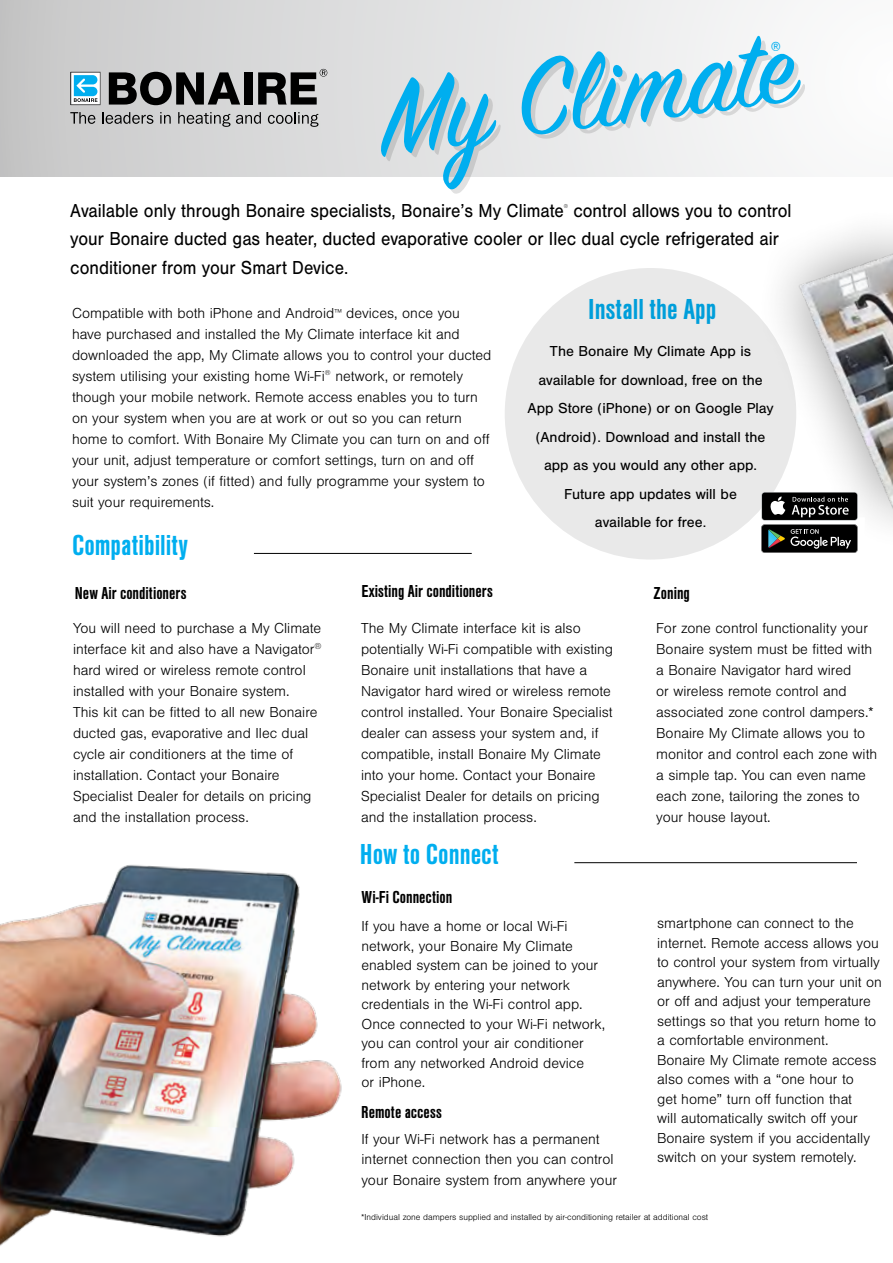
<style>
.page{position:relative;width:893px;height:1263px;background:#fff}
.page>*{position:absolute;margin:0;border:0;box-sizing:border-box;transform-origin:0 0}
.t1{font:700 30px "Nimbus San Con";color:#00aeef}
.t2{font:19.5px/28.5px "Nimbus San";color:#000;scale:.91 1}
.t3{font:700 18px "Nimbus San Con";color:#000}
.t4{font:300 15px/21px "Nimbus San";color:#000}
.t5{font:15px/28.5px "Nimbus San";color:#000;text-align:center}
.t6{font:300 9px "Nimbus San";color:#000}
.t7{font:300 6px "Nimbus San";color:#000;scale:.91 1}
</style>
<div class="page">
<div style="left:0;top:0;width:893px;height:177px;background:linear-gradient(to right,#c7c7c8,#fdfdfe)"></div>
<svg style="left:71px;top:72px;width:29px;height:33px"></svg>
<svg style="left:109px;top:72px;width:131px;height:33px;background:#585858"></svg>
<div style="left:244px;top:72px;width:8px;height:33px;background:#000"></div>
<svg style="left:258px;top:69px;width:69px;height:36px;background:#69696a"></svg>
<svg style="left:70px;top:112px;width:25px;height:12px"></svg>
<svg style="left:102px;top:112px;width:51px;height:12px"></svg>
<svg style="left:160px;top:112px;width:11px;height:12px"></svg>
<svg style="left:178px;top:112px;width:52px;height:15px"></svg>
<svg style="left:236px;top:112px;width:25px;height:12px"></svg>
<svg style="left:268px;top:112px;width:50px;height:15px"></svg>
<img style="left:0;top:864px;width:342px;height:382px">
<svg style="left:722px;top:105px;width:171px;height:419px"></svg>
<img style="left:763px;top:150px;width:130px;height:361px">
<div style="left:505px;top:268px;width:291px;height:292px;background:#e9e9e9;border-radius:50%"></div>
<hr style="left:574px;top:862px;width:283px;height:1px;background:#000">
<hr style="left:254px;top:553px;width:218px;height:1px;background:#000">
<svg style="left:377px;top:71px;width:126px;height:123px;background:#a9d4e5"></svg>
<svg style="left:761px;top:492px;width:97px;height:29px"></svg>
<div style="left:762px;top:493px;width:95px;height:27px;background:#000;border-radius:3px"></div>
<svg style="left:754px;top:496px;width:111px;height:57px"></svg>
<svg style="left:517px;top:35px;width:289px;height:106px"></svg>
<h2 class="t2" style="left:70px;top:196px;width:544px">Available only through Bonaire specialists, Bonaire’s My Climate</h2>
<p class="t7" style="left:564px;top:203px;width:6px">®</p>
<h2 class="t2" style="left:70px;top:196px;width:794px;text-indent:503px">control allows you to control your Bonaire ducted gas heater, ducted evaporative cooler or Ilec dual cycle refrigerated air conditioner from your Smart Device.</h2>
<p class="t4" style="left:72px;top:303px;width:421px">Compatible with both iPhone and Android<sup>™</sup> devices, once you have purchased and installed the My Climate interface kit and downloaded the app, My Climate allows you to control your ducted system utilising your existing home Wi-Fi<sup>®</sup> network, or remotely though your mobile network. Remote access enables you to turn on your system when you are at work or out so you can return home to comfort. With Bonaire My Climate you can turn on and off your unit, adjust temperature or comfort settings, turn on and off your system’s zones (if fitted) and fully programme your system to suit your requirements.</p>
<h1 class="t1" style="left:72px;top:529px;width:118px">Compatibility</h1>
<p class="t3" style="left:75px;top:583px;width:113px">New Air conditioners</p>
<p class="t3" style="left:362px;top:582px;width:133px">Existing Air conditioners</p>
<h1 class="t1" style="left:588px;top:293px;width:130px">Install the App</h1>
<p class="t5" style="left:527px;top:337px;width:248px">The Bonaire My Climate App is available for download, free on the<br>App Store (iPhone) or on Google Play (Android). Download and install the app as you would any other app.<br>Future app updates will be<br>available for free.</p>
<p class="t3" style="left:654px;top:583px;width:38px">Zoning</p>
<p class="t4" style="left:73px;top:618px;width:250px">You will need to purchase a My Climate interface kit and also have a Navigator<sup>® </sup>hard wired or wireless remote control installed with your Bonaire system.<br>This kit can be fitted to all new Bonaire ducted gas, evaporative and Ilec dual cycle air conditioners at the time of installation. Contact your Bonaire Specialist Dealer for details on pricing and the installation process.</p>
<p class="t4" style="left:361px;top:618px;width:254px">The My Climate interface kit is also potentially Wi-Fi compatible with existing Bonaire unit installations that have a Navigator hard wired or wireless remote control installed. Your Bonaire Specialist dealer can assess your system and, if compatible, install Bonaire My Climate into your home. Contact your Bonaire Specialist Dealer for details on pricing and the installation process.</p>
<h1 class="t1" style="left:360px;top:838px;width:140px">How to Connect</h1>
<p class="t3" style="left:362px;top:887px;width:92px">Wi-Fi Connection</p>
<p class="t4" style="left:361px;top:917px;width:245px;line-height:19.5px">If you have a home or local Wi-Fi network, your Bonaire My Climate enabled system can be joined to your network by entering your network credentials in the Wi-Fi control app.<br>Once connected to your Wi-Fi network, you can control your air conditioner from any networked Android device<br>or iPhone.</p>
<p class="t3" style="left:361px;top:1102px;width:82px">Remote access</p>
<p class="t4" style="left:361px;top:1130px;width:253px;line-height:19.5px">If your Wi-Fi network has a permanent internet connection then you can control</p>
<p class="t4" style="left:361px;top:1169px;width:257px">your Bonaire system from anywhere your</p>
<p class="t4" style="left:656px;top:618px;width:223px">For zone control functionality your<br>Bonaire system must be fitted with a Bonaire Navigator hard wired<br>or wireless remote control and associated zone control dampers.*<br>Bonaire My Climate allows you to monitor and control each zone with a simple tap. You can even name each zone, tailoring the zones to your house layout.</p>
<p class="t4" style="left:657px;top:914px;width:226px;line-height:19.5px">smartphone can connect to the internet. Remote access allows you to control your system from virtually anywhere. You can turn your unit on or off and adjust your temperature settings so that you return home to a comfortable environment.<br>Bonaire My Climate remote access also comes with a “one hour to<br>get home” turn off function that<br>will automatically switch off your Bonaire system if you accidentally switch on your system remotely.</p>
<p class="t6" style="left:361px;top:1212px;width:349px">*Individual zone dampers supplied and installed by air-conditioning retailer at additional cost</p>
</div>
